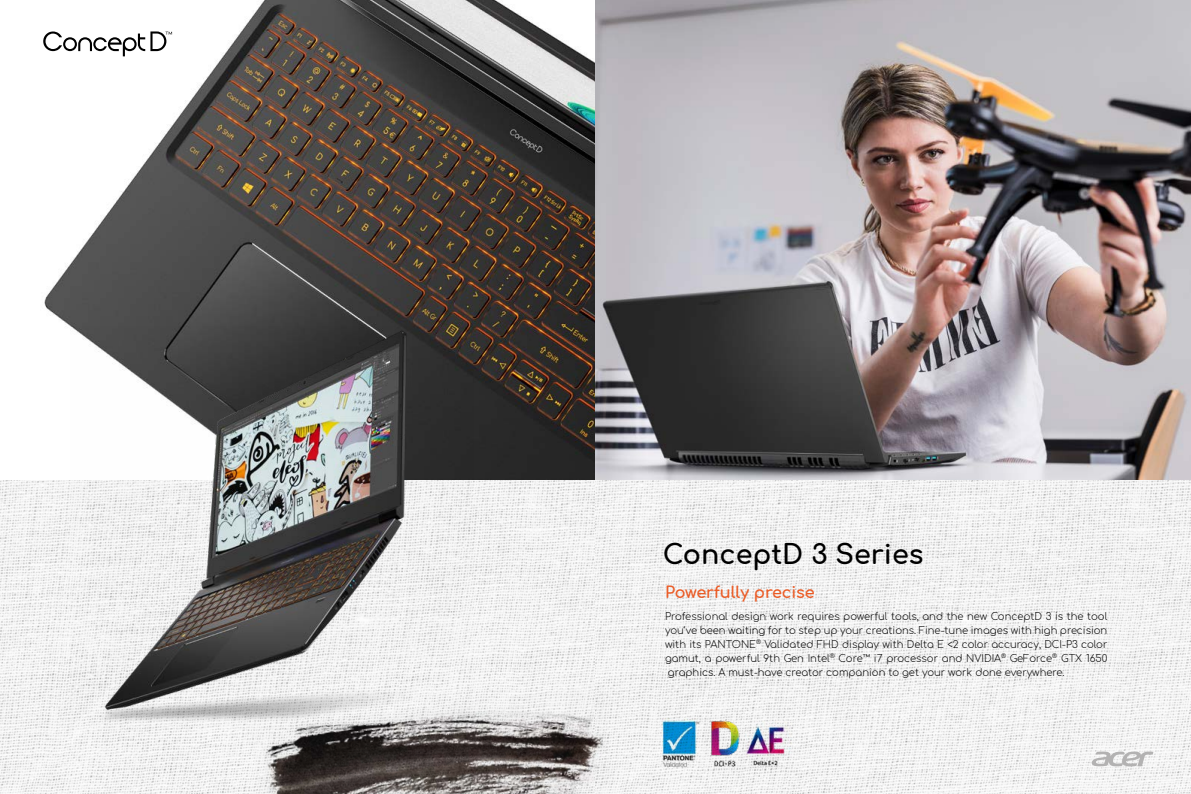
<style>
.page{position:relative;width:1191px;height:794px;background:#fff}
.page>*{position:absolute;margin:0;border:0;box-sizing:border-box;transform-origin:0 0}
.t1{font:700 27px "Comfortaa";color:#000}
.t2{font:700 16px "Comfortaa";color:#eb5b25}
.t3{font:300 10px/14px "Comfortaa";color:#000;text-align:justify}
</style>
<div class="page">
<img style="left:0;top:479px;width:1191px;height:315px">
<img style="left:44px;top:0;width:551px;height:479px">
<img style="left:595px;top:0;width:596px;height:479px">
<svg style="left:1091px;top:751px;width:62px;height:15px"></svg>
<img style="left:250px;top:684px;width:366px;height:110px">
<svg style="left:43px;top:31px;width:129px;height:25px"></svg>
<img style="left:71px;top:326px;width:402px;height:403px">
<img style="left:703px;top:720px;width:41px;height:51px">
<img style="left:662px;top:719px;width:39px;height:49px">
<img style="left:745px;top:722px;width:47px;height:51px">
<h1 class="t1" style="left:663px;top:529px;width:262px">ConceptD 3 Series</h1>
<h2 class="t2" style="left:665px;top:577px;width:151px">Powerfully precise</h2>
<p class="t3" style="left:665px;top:607px;width:444px">Professional design work requires powerful tools, and the new ConceptD 3 is the tool you‘ve been waiting for to step up your creations. Fine-tune images with high precision with its PANTONE<sup>®</sup> Validated FHD display with Delta E &lt;2 color accuracy, DCI-P3 color gamut, a powerful 9th Gen Intel<sup>®</sup> Core™ i7 processor and NVIDIA<sup>®</sup> GeForce<sup>®</sup> GTX 1650 graphics. A must-have creator companion to get your work done everywhere.</p>
</div>
